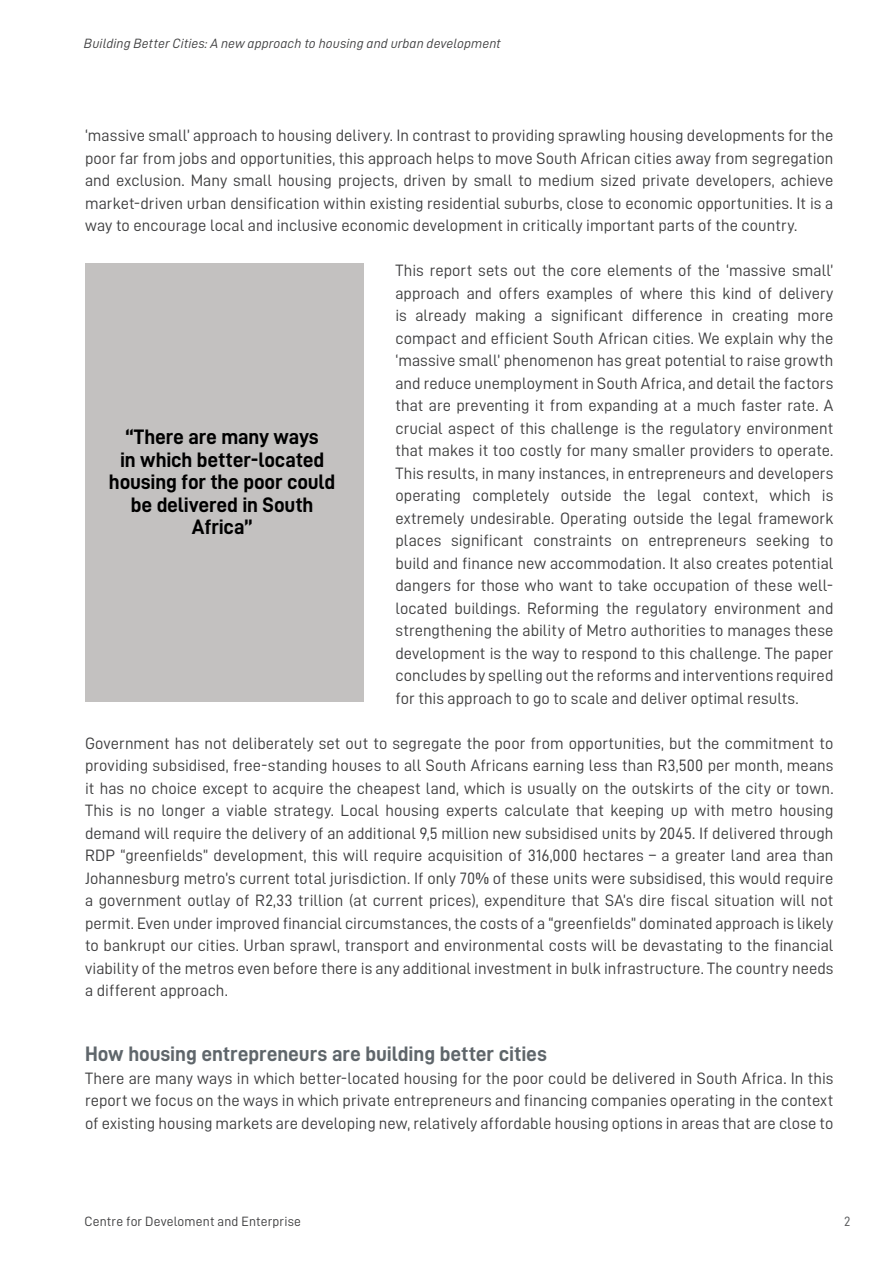
<style>
.page{position:relative;width:893px;height:1263px;background:#fff}
.page>*{position:absolute;margin:0;border:0;box-sizing:border-box;transform-origin:0 0}
.CDE_Body{font:21px/22.5px "D DIN Bold";letter-spacing:-.01em;color:#000;text-align:center}
.CDE_Main_Header{font:21px "D DIN Bold";letter-spacing:-.005em;color:#5f666b}
.CDE_Body-2{font:16.5px/22.5px "D DIN";color:#3e3e3f;text-align:justify}
.t1{font:13.5px "D DIN Italic";letter-spacing:.01em;color:#3e3e3f}
.t2{font:13.5px "D DIN";letter-spacing:.015em;color:#3e3e3f}
.t3{font:13.5px "D DIN";color:#57585a}
</style>
<div class="page">
<div style="left:85px;top:263px;width:279px;height:439px;background:#c3c1c0"></div>
<p class="t1" style="left:84px;top:36px;width:419px">Building Better Cities: A new approach to housing and urban development</p>
<p class="CDE_Body-2" style="left:85px;top:124px;width:750px">‘massive small’ approach to housing delivery. In contrast to providing sprawling housing developments for the poor far from jobs and opportunities, this approach helps to move South African cities away from segregation and exclusion. Many small housing projects, driven by small to medium sized private developers, achieve market-driven urban densification within existing residential suburbs, close to economic opportunities. It is a way to encourage local and inclusive economic development in critically important parts of the country.</p>
<p class="CDE_Body-2" style="left:395px;top:259px;width:440px">This report sets out the core elements of the ‘massive small’ approach and offers examples of where this kind of delivery is already making a significant difference in creating more compact and efficient South African cities. We explain why the ‘massive small’ phenomenon has great potential to raise growth and reduce unemployment in South Africa, and detail the factors that are preventing it from expanding at a much faster rate. A crucial aspect of this challenge is the regulatory environment that makes it too costly for many smaller providers to operate.<br>This results, in many instances, in entrepreneurs and developers operating completely outside the legal context, which is extremely undesirable. Operating outside the legal framework places significant constraints on entrepreneurs seeking to build and finance new accommodation. It also creates potential dangers for those who want to take occupation of these well&shy;located buildings. Reforming the regulatory environment and strengthening the ability of Metro authorities to manages these development is the way to respond to this challenge. The paper concludes by spelling out the reforms and interventions required for this approach to go to scale and deliver optimal results.</p>
<p class="CDE_Body-2" style="left:85px;top:732px;width:750px">Government has not deliberately set out to segregate the poor from opportunities, but the commitment to providing subsidised, free-standing houses to all South Africans earning less than R3,500 per month, means it has no choice except to acquire the cheapest land, which is usually on the outskirts of the city or town.<br>This is no longer a viable strategy. Local housing experts calculate that keeping up with metro housing demand will require the delivery of an additional 9,5 million new subsidised units by 2045. If delivered through RDP “greenfields” development, this will require acquisition of 316,000 hectares – a greater land area than Johannesburg metro’s current total jurisdiction. If only 70% of these units were subsidised, this would require a government outlay of R2,33 trillion (at current prices), expenditure that SA’s dire fiscal situation will not permit. Even under improved financial circumstances, the costs of a “greenfields” dominated approach is likely to bankrupt our cities. Urban sprawl, transport and environmental costs will be devastating to the financial viability of the metros even before there is any additional investment in bulk infrastructure. The country needs a different approach.</p>
<p class="CDE_Body" style="left:109px;top:425px;width:228px">“There are many ways<br>in which better-located housing for the poor could be delivered in South<br>Africa”</p>
<p class="CDE_Main_Header" style="left:85px;top:1042px;width:463px">How housing entrepreneurs are building better cities</p>
<p class="CDE_Body-2" style="left:85px;top:1066px;width:750px">There are many ways in which better-located housing for the poor could be delivered in South Africa. In this report we focus on the ways in which private entrepreneurs and financing companies operating in the context of existing housing markets are developing new, relatively affordable housing options in areas that are close to</p>
<p class="t2" style="left:84px;top:1214px;width:218px">Centre for Develoment and Enterprise</p>
<p class="t3" style="left:844px;top:1214px;width:8px">2</p>
</div>
